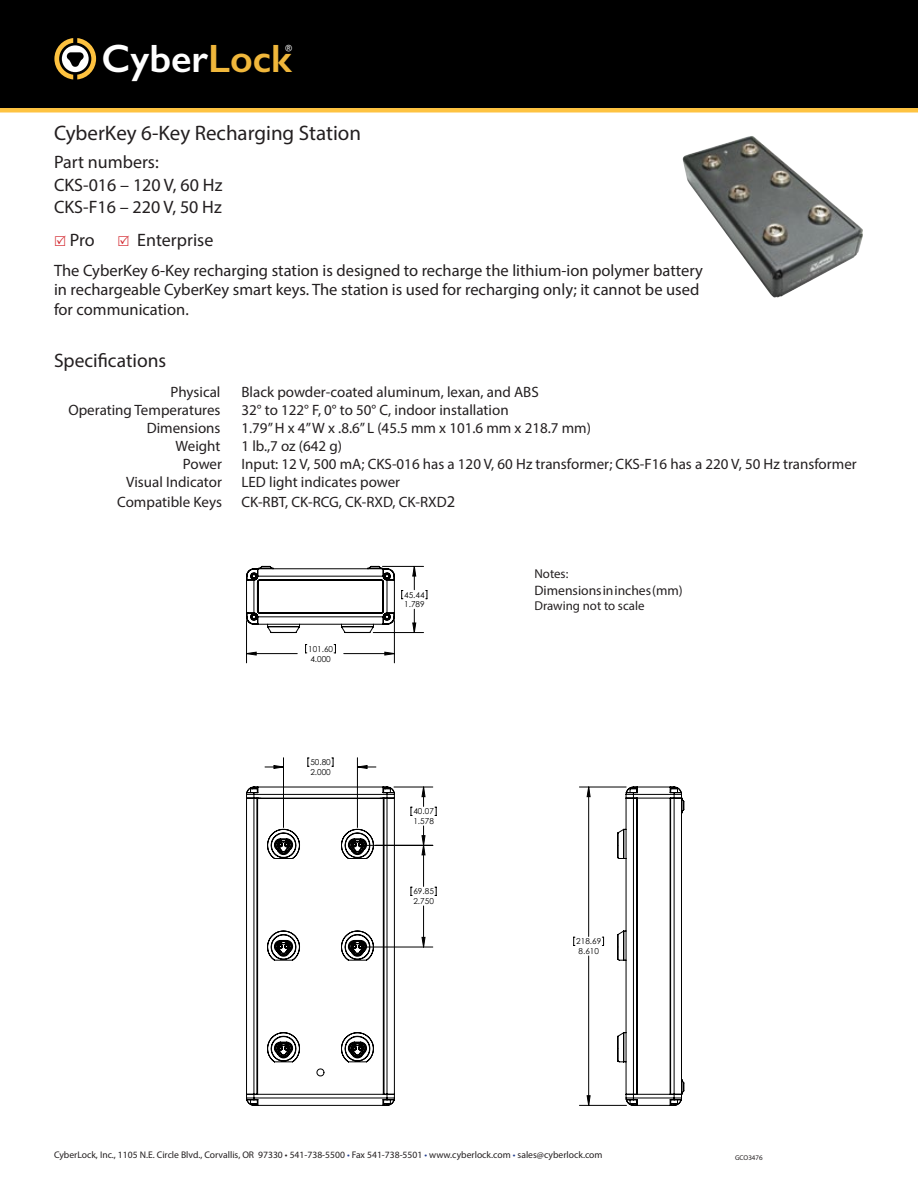
<style>
.page{position:relative;width:918px;height:1188px;background:#fff}
.page>*{position:absolute;margin:0;border:0;box-sizing:border-box;transform-origin:0 0}
.t1{font:600 39.6px "Gill Sans";color:#fff}
.t2{font:21px "Myriad Pro";color:#231f20}
.t3{font:19.5px "Myriad Pro";color:#231f20}
.t4{font:18px/22.5px "Myriad Pro";color:#231f20}
.t5{font:16.5px/19.5px "Myriad Pro";color:#231f20}
.t6{font:15px "Myriad Pro";color:#231f20}
.t7{font:13.65px "Myriad Pro";color:#231f20}
.t8{font:12.9px "Myriad Pro";color:#231f20}
.t9{font:700 12.3px "Century Gothic";color:#000}
.t10{font:9.6px "Myriad Pro";color:#231f20}
.t11{font:8.85px "Gill Sans";color:#fff}
.t12{font:8.25px "Century Gothic";color:#000}
.t13{font:7.05px "Myriad Pro";color:#231f20}
.s1{color:#f0b73b}
.s2{font-size:16.5px}
.s3{color:#25408f}
</style>
<div class="page">
<hr style="left:579px;top:787px;width:47px;height:1px;background:#000">
<hr style="left:579px;top:1105px;width:47px;height:1px;background:#000">
<hr style="left:246px;top:621px;width:1px;height:42px;background:#000">
<svg style="left:247px;top:566px;width:343px;height:539px"></svg>
<svg style="left:246px;top:786px;width:149px;height:320px"></svg>
<svg style="left:617px;top:786px;width:68px;height:320px"></svg>
<svg style="left:246px;top:566px;width:149px;height:67px"></svg>
<img style="left:683px;top:136px;width:180px;height:161px">
<div style="left:0;top:0;width:918px;height:110px;background:#000"></div>
<hr style="left:0;top:108px;width:918px;height:4px;background:#fec341">
<svg style="left:54px;top:38px;width:42px;height:41px"></svg>
<h1 class="t1" style="left:102px;top:35px;width:191px">Cyber<span class="s1">Lock</span></h1>
<p class="t11" style="left:285px;top:43px;width:8px">®</p>
<h2 class="t2" style="left:54px;top:120px;width:309px">CyberKey 6-Key Recharging Station</h2>
<p class="t4" style="left:54px;top:151px;width:170px">Part numbers:<br>CKS-016 – 120 V, 60 Hz<br>CKS-F16 – 220 V, 50 Hz</p>
<p class="t4" style="left:70px;top:228px;width:26px">Pro</p>
<p class="t4" style="left:137px;top:228px;width:78px">Enterprise</p>
<p class="t5" style="left:54px;top:260px;width:651px">The CyberKey 6-Key recharging station is designed to recharge the lithium-ion polymer battery in rechargeable CyberKey smart keys. The station is used for recharging only; it cannot be used for communication.</p>
<h3 class="t3" style="left:54px;top:349px;width:114px">Specifications</h3>
<p class="t6" style="left:171px;top:383px;width:51px">Physical</p>
<p class="t6" style="left:242px;top:383px;width:299px">Black powder-coated aluminum, lexan, and ABS</p>
<p class="t6" style="left:68px;top:401px;width:154px">Operating Temperatures</p>
<p class="t6" style="left:242px;top:401px;width:269px">32° to 122° F, 0° to 50° C, indoor installation</p>
<p class="t6" style="left:147px;top:419px;width:75px">Dimensions</p>
<p class="t6" style="left:242px;top:419px;width:351px">1.79” H x 4” W x .8.6” L (45.5 mm x 101.6 mm x 218.7 mm)</p>
<p class="t6" style="left:176px;top:437px;width:46px">Weight</p>
<p class="t6" style="left:242px;top:437px;width:102px">1 lb.,7 oz (642 g)</p>
<p class="t6" style="left:183px;top:455px;width:41px">Power</p>
<p class="t6" style="left:242px;top:455px;width:617px">Input: 12 V, 500 mA; CKS-016 has a 120 V, 60 Hz transformer; CKS-F16 has a 220 V, 50 Hz transformer</p>
<p class="t6" style="left:126px;top:473px;width:97px">Visual Indicator</p>
<p class="t6" style="left:242px;top:473px;width:160px">LED light indicates power</p>
<p class="t6" style="left:117px;top:493px;width:106px">Compatible Keys</p>
<p class="t6" style="left:242px;top:493px;width:215px">CK-RBT, CK-RCG, CK-RXD, CK-RXD<span class="s2">2</span></p>
<p class="t9" style="left:208px;top:473px;width:194px">6-Key Recharger, 220V, CKS-F16</p>
<p class="t12" style="left:308px;top:644px;width:27px">101.60</p>
<p class="t12" style="left:310px;top:654px;width:22px">4.000</p>
<p class="t12" style="left:310px;top:757px;width:22px">50.80</p>
<p class="t12" style="left:310px;top:767px;width:22px">2.000</p>
<p class="t12" style="left:404px;top:590px;width:22px">45.44</p>
<p class="t12" style="left:404px;top:599px;width:22px">1.789</p>
<p class="t12" style="left:413px;top:806px;width:22px">40.07</p>
<p class="t12" style="left:413px;top:816px;width:22px">1.578</p>
<p class="t12" style="left:413px;top:886px;width:22px">69.85</p>
<p class="t12" style="left:413px;top:896px;width:22px">2.750</p>
<p class="t8" style="left:534px;top:566px;width:35px">Notes:</p>
<p class="t7" style="left:534px;top:582px;width:150px">Dimensions in inches (mm)</p>
<p class="t8" style="left:534px;top:598px;width:112px">Drawing not to scale</p>
<p class="t12" style="left:576px;top:936px;width:27px">218.69</p>
<p class="t12" style="left:579px;top:946px;width:22px">8.610</p>
<p class="t10" style="left:54px;top:1149px;width:550px">CyberLock, Inc., 1105 N.E. Circle Blvd., Corvallis, OR 97330 • 541-738-5500 <span class="s3">•</span> Fax 541-738-5501 <span class="s3">•</span> www.cyberlock.com <span class="s3">•</span> sales@cyberlock.com</p>
<p class="t13" style="left:735px;top:1153px;width:29px">GCO3476</p>
</div>
